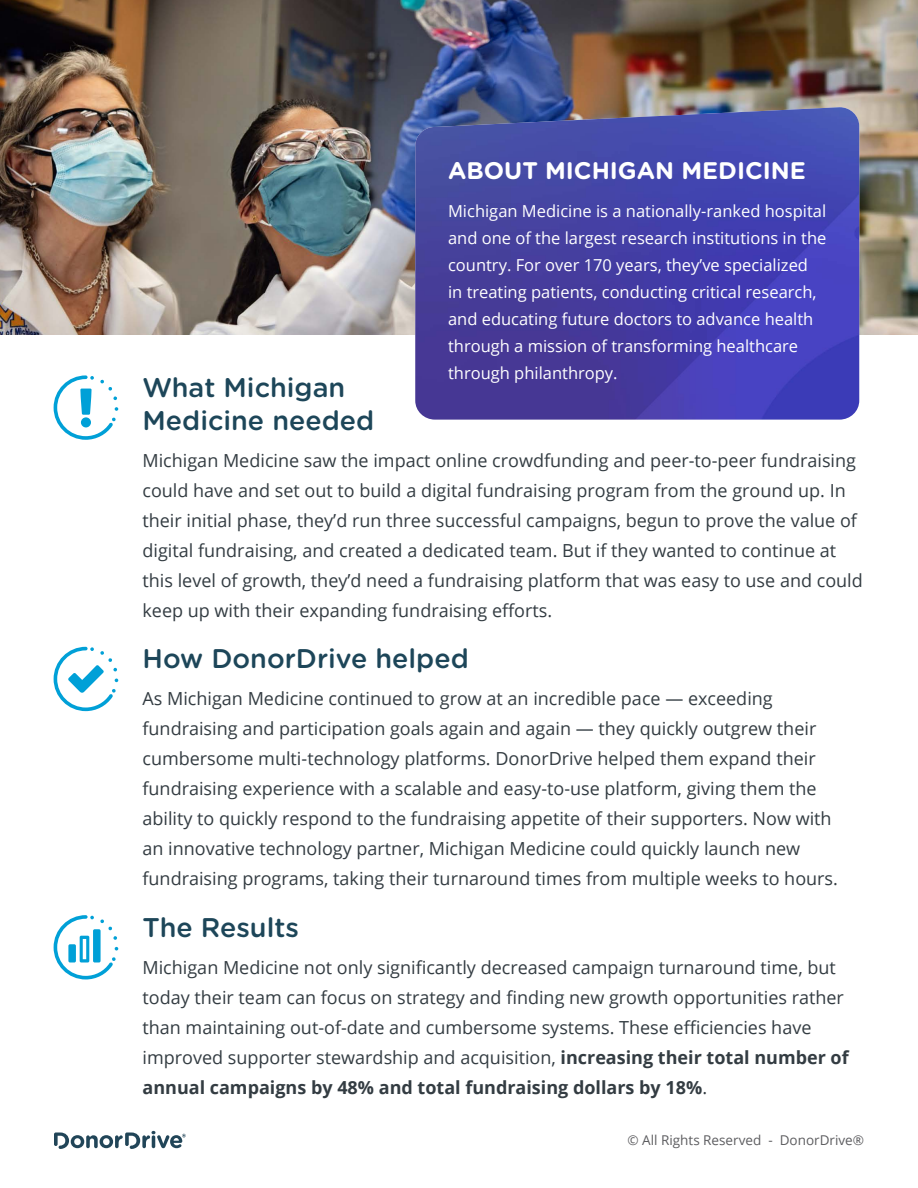
<style>
.page{position:relative;width:918px;height:1188px;background:#fff}
.page>*{position:absolute;margin:0;border:0;box-sizing:border-box;transform-origin:0 0}
.t1{font:500 27px/33px "Gotham Rounded";color:#1d4659}
.t2{font:700 24px "Gotham Rounded";color:#fff}
.t3{font:18px/30px "Open Sans";color:#333c42}
.t4{font:16.5px/27px "Open Sans";color:#fff}
.t5{font:13.5px "Open Sans";color:#5d5d60}
.s1{font-weight:700}
</style>
<div class="page">
<img style="left:0;top:0;width:918px;height:335px">
<svg style="left:54px;top:375px;width:64px;height:65px"></svg>
<div style="left:81px;top:417px;width:10px;height:10px;background:#00a0d7;border-radius:50%"></div>
<svg style="left:54px;top:647px;width:64px;height:64px"></svg>
<svg style="left:54px;top:915px;width:64px;height:64px"></svg>
<img style="left:415px;top:107px;width:444px;height:313px">
<svg style="left:54px;top:1131px;width:132px;height:18px"></svg>
<h2 class="t2" style="left:448px;top:153px;width:359px">ABOUT MICHIGAN MEDICINE</h2>
<p class="t4" style="left:448px;top:197px;width:380px">Michigan Medicine is a nationally-ranked hospital and one of the largest research institutions in the country. For over 170 years, they’ve specialized in treating patients, conducting critical research, and educating future doctors to advance health through a mission of transforming healthcare through philanthropy.</p>
<h1 class="t1" style="left:142px;top:370px;width:233px">What Michigan<br>Medicine needed</h1>
<p class="t3" style="left:142px;top:445px;width:722px">Michigan Medicine saw the impact online crowdfunding and peer-to-peer fundraising could have and set out to build a digital fundraising program from the ground up. In their initial phase, they’d run three successful campaigns, begun to prove the value of digital fundraising, and created a dedicated team. But if they wanted to continue at this level of growth, they’d need a fundraising platform that was easy to use and could keep up with their expanding fundraising efforts.</p>
<h1 class="t1" style="left:142px;top:641px;width:328px">How DonorDrive helped</h1>
<p class="t3" style="left:142px;top:683px;width:697px">As Michigan Medicine continued to grow at an incredible pace — exceeding fundraising and participation goals again and again — they quickly outgrew their cumbersome multi-technology platforms. DonorDrive helped them expand their fundraising experience with a scalable and easy-to-use platform, giving them the ability to quickly respond to the fundraising appetite of their supporters. Now with an innovative technology partner, Michigan Medicine could quickly launch new fundraising programs, taking their turnaround times from multiple weeks to hours.</p>
<h1 class="t1" style="left:142px;top:910px;width:158px">The Results</h1>
<p class="t3" style="left:142px;top:952px;width:708px">Michigan Medicine not only significantly decreased campaign turnaround time, but today their team can focus on strategy and finding new growth opportunities rather than maintaining out-of-date and cumbersome systems. These efficiencies have improved supporter stewardship and acquisition, <span class="s1">increasing their total number of annual campaigns by 48% and total fundraising dollars by 18%</span>.</p>
<p class="t5" style="left:628px;top:1131px;width:238px">© All Rights Reserved - DonorDrive®</p>
</div>
